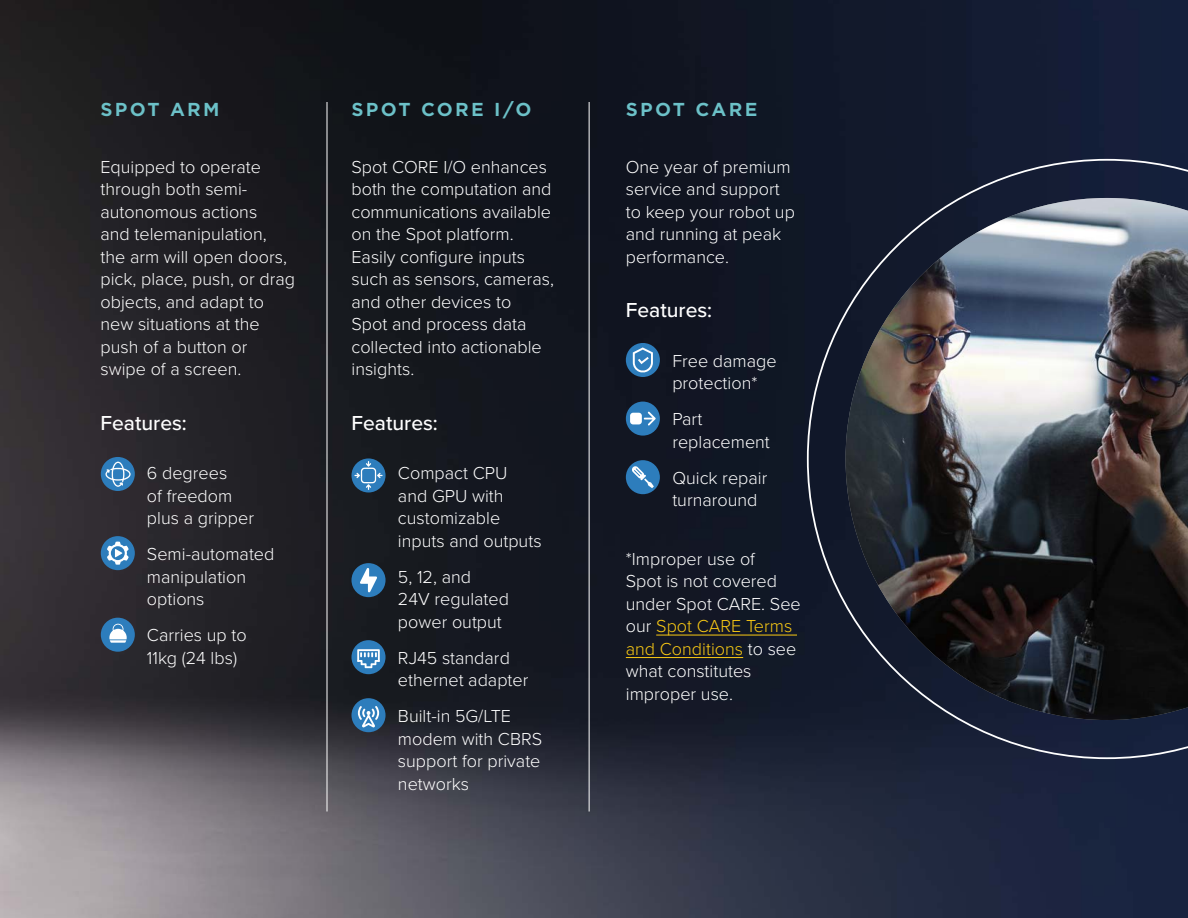
<style>
.page{position:relative;width:1188px;height:918px;background:#fff}
.page>*{position:absolute;margin:0;border:0;box-sizing:border-box;transform-origin:0 0}
.t1{font:500 21px "Proxima Nova";color:#fff}
.t2{font:300 18px/22.5px "Proxima Nova";color:#fff}
.t3{font:700 18px "Gotham Office";letter-spacing:.125em;color:#6cc1c8}
.s1{color:#faca14}
</style>
<div class="page">
<img style="left:0;top:0;width:1188px;height:918px">
<hr style="left:656px;top:635px;width:141px;height:1px;background:#faca14">
<hr style="left:626px;top:657px;width:117px;height:1px;background:#faca14">
<svg style="left:807px;top:159px;width:381px;height:600px;background:#3a3d46"></svg>
<hr style="left:327px;top:102px;width:1px;height:709px;background:#fff">
<hr style="left:589px;top:102px;width:1px;height:709px;background:#fff">
<div style="left:101px;top:457px;width:34px;height:34px;background:#2d7dbc;border-radius:50%"></div>
<svg style="left:351px;top:458px;width:35px;height:35px"></svg>
<div style="left:626px;top:343px;width:34px;height:34px;background:#2d7dbc;border-radius:50%"></div>
<div style="left:101px;top:536px;width:34px;height:34px;background:#2d7dbc;border-radius:50%"></div>
<div style="left:351px;top:563px;width:35px;height:34px;background:#2d7dbc;border-radius:50%"></div>
<div style="left:626px;top:402px;width:34px;height:34px;background:#2d7dbc;border-radius:50%"></div>
<div style="left:101px;top:618px;width:34px;height:34px;background:#2d7dbc;border-radius:50%"></div>
<div style="left:351px;top:640px;width:35px;height:34px;background:#2d7dbc;border-radius:50%"></div>
<div style="left:351px;top:698px;width:35px;height:34px;background:#2d7dbc;border-radius:50%"></div>
<div style="left:626px;top:460px;width:34px;height:34px;background:#2d7dbc;border-radius:50%"></div>
<svg style="left:633px;top:347px;width:20px;height:26px"></svg>
<svg style="left:632px;top:466px;width:22px;height:22px"></svg>
<div style="left:630px;top:413px;width:12px;height:11px;background:#fff;border-radius:3px"></div>
<svg style="left:644px;top:412px;width:12px;height:14px"></svg>
<svg style="left:105px;top:462px;width:26px;height:25px"></svg>
<svg style="left:107px;top:542px;width:22px;height:23px"></svg>
<svg style="left:109px;top:624px;width:18px;height:19px"></svg>
<svg style="left:357px;top:649px;width:23px;height:19px"></svg>
<svg style="left:354px;top:461px;width:29px;height:29px"></svg>
<svg style="left:358px;top:706px;width:21px;height:21px"></svg>
<svg style="left:360px;top:568px;width:17px;height:24px"></svg>
<p class="t3" style="left:100px;top:101px;width:121px">SPOT ARM</p>
<p class="t2" style="left:100px;top:156px;width:196px">Equipped to operate through both semi&shy;autonomous actions<br>and telemanipulation, the arm will open doors, pick, place, push, or drag objects, and adapt to new situations at the push of a button or swipe of a screen.</p>
<p class="t1" style="left:100px;top:414px;width:88px">Features:</p>
<p class="t2" style="left:147px;top:463px;width:109px">6 degrees<br>of freedom plus a gripper</p>
<p class="t2" style="left:147px;top:544px;width:129px">Semi-automated manipulation options</p>
<p class="t2" style="left:147px;top:625px;width:101px">Carries up to<br>11kg (24 lbs)</p>
<p class="t3" style="left:351px;top:101px;width:182px">SPOT CORE I/O</p>
<p class="t2" style="left:351px;top:156px;width:204px">Spot CORE I/O enhances both the computation and communications available on the Spot platform.<br>Easily configure inputs such as sensors, cameras, and other devices to<br>Spot and process data collected into actionable insights.</p>
<p class="t1" style="left:351px;top:414px;width:88px">Features:</p>
<p class="t2" style="left:398px;top:463px;width:145px">Compact CPU<br>and GPU with customizable inputs and outputs</p>
<p class="t2" style="left:398px;top:566px;width:113px">5, 12, and<br>24V regulated power output</p>
<p class="t2" style="left:398px;top:647px;width:132px">RJ45 standard ethernet adapter</p>
<p class="t2" style="left:398px;top:706px;width:146px">Built-in 5G/LTE modem with CBRS support for private networks</p>
<p class="t3" style="left:626px;top:101px;width:133px">SPOT CARE</p>
<p class="t2" style="left:626px;top:156px;width:171px">One year of premium service and support to keep your robot up and running at peak performance.</p>
<p class="t1" style="left:626px;top:301px;width:88px">Features:</p>
<p class="t2" style="left:672px;top:350px;width:106px">Free damage protection*</p>
<p class="t2" style="left:672px;top:409px;width:99px">Part replacement</p>
<p class="t2" style="left:672px;top:467px;width:97px">Quick repair turnaround</p>
<p class="t2" style="left:626px;top:548px;width:176px">*Improper use of<br>Spot is not covered under Spot CARE. See our <span class="s1">Spot CARE Terms and Conditions</span> to see what constitutes improper use.</p>
</div>
